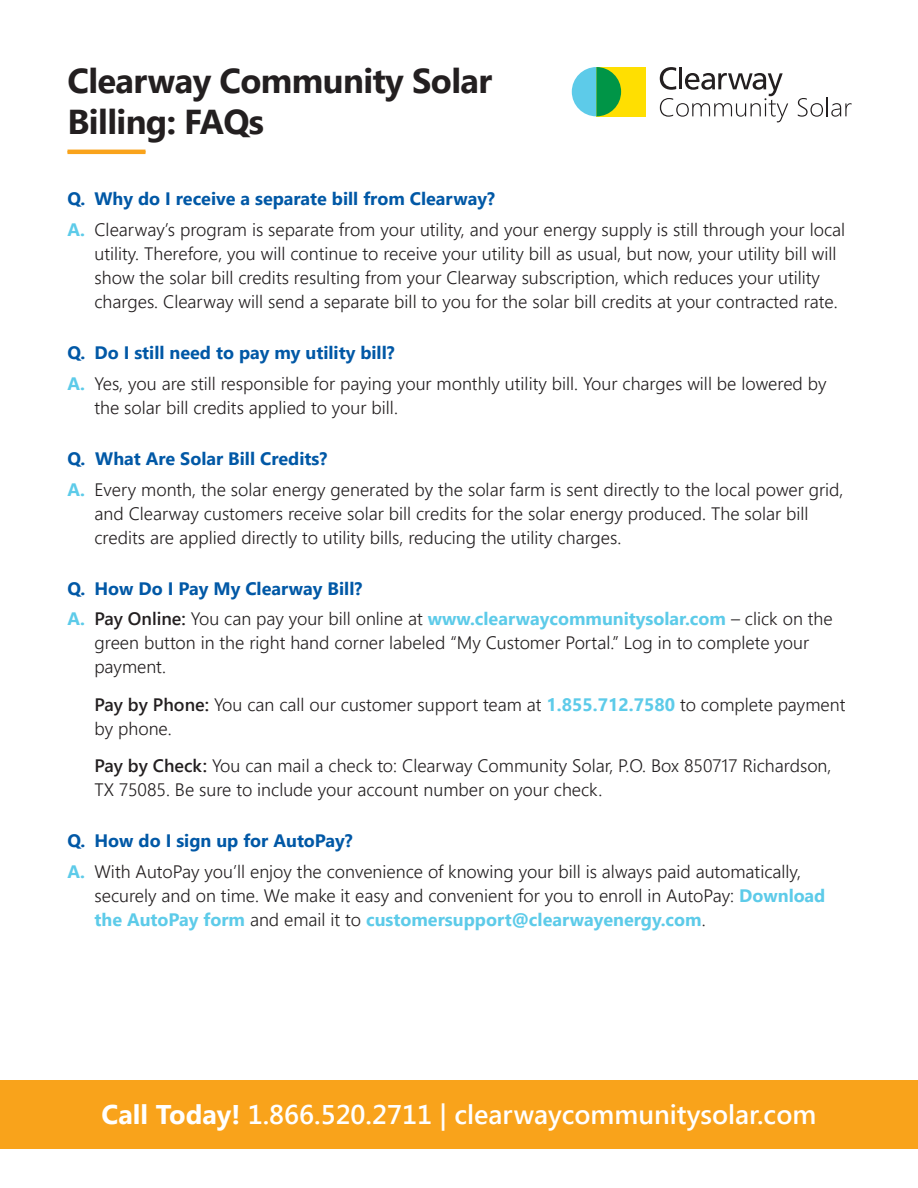
<style>
.page{position:relative;width:918px;height:1188px;background:#fff}
.page>*{position:absolute;margin:0;border:0;box-sizing:border-box;transform-origin:0 0}
.t1{font:700 34.5px/41.4px "Segoe UI";letter-spacing:-.02em;color:#231f20}
.t2{font:600 27px "Segoe UI";color:#fff}
.t3{font:300 18px/24px "Segoe UI";color:#231f20}
.t4{font:700 18px "Segoe UI";color:#0158a6}
.s1{font-weight:700;color:#5dcbe9}
.s2{font-weight:600}
.s3{font-weight:700}
</style>
<div class="page">
<hr style="left:68px;top:150px;width:78px;height:4px;background:#f9a31b">
<div style="left:597px;top:67px;width:49px;height:49px;background:#ffdf01"></div>
<svg style="left:572px;top:67px;width:49px;height:49px"></svg>
<svg style="left:660px;top:67px;width:128px;height:55px"></svg>
<svg style="left:798px;top:97px;width:54px;height:20px"></svg>
<div style="left:0;top:1080px;width:918px;height:68px;background:#f9a31b"></div>
<p class="t1" style="left:68px;top:57px;width:426px">Clearway Community Solar<br>Billing: FAQs</p>
<p class="t4" style="left:68px;top:182px;width:429px">Q. Why do I receive a separate bill from Clearway?</p>
<p class="t3" style="left:94px;top:216px;width:752px;text-indent:-27px"><span class="s1">A.</span> Clearway’s program is separate from your utility, and your energy supply is still through your local utility. Therefore, you will continue to receive your utility bill as usual, but now, your utility bill will show the solar bill credits resulting from your Clearway subscription, which reduces your utility charges. Clearway will send a separate bill to you for the solar bill credits at your contracted rate.</p>
<p class="t4" style="left:68px;top:336px;width:329px">Q. Do I still need to pay my utility bill?</p>
<p class="t3" style="left:94px;top:370px;width:734px;text-indent:-27px"><span class="s1">A.</span> Yes, you are still responsible for paying your monthly utility bill. Your charges will be lowered by the solar bill credits applied to your bill.</p>
<p class="t4" style="left:68px;top:441px;width:261px">Q. What Are Solar Bill Credits?</p>
<p class="t3" style="left:94px;top:475px;width:751px;text-indent:-27px"><span class="s1">A.</span> Every month, the solar energy generated by the solar farm is sent directly to the local power grid, and Clearway customers receive solar bill credits for the solar energy produced. The solar bill credits are applied directly to utility bills, reducing the utility charges.</p>
<p class="t4" style="left:68px;top:571px;width:296px">Q. How Do I Pay My Clearway Bill?</p>
<p class="t3" style="left:94px;top:605px;width:740px;text-indent:-27px"><span class="s1">A.</span> <span class="s2">Pay Online:</span> You can pay your bill online at <span class="s1">www.clearwaycommunitysolar.com</span> – click on the green button in the right hand corner labeled “My Customer Portal.” Log in to complete your payment.</p>
<p class="t3" style="left:94px;top:691px;width:752px"><span class="s2">Pay by Phone:</span> You can call our customer support team at <span class="s1">1.855.712.7580</span> to complete payment by phone.</p>
<p class="t3" style="left:94px;top:752px;width:738px"><span class="s2">Pay by Check:</span> You can mail a check to: Clearway Community Solar, P.O. Box 850717 Richardson,<br>TX 75085. Be sure to include your account number on your check.</p>
<p class="t4" style="left:68px;top:824px;width:287px">Q. How do I sign up for AutoPay?</p>
<p class="t3" style="left:94px;top:858px;width:732px;text-indent:-27px"><span class="s1">A.</span> With AutoPay you’ll enjoy the convenience of knowing your bill is always paid automatically, securely and on time. We make it easy and convenient for you to enroll in AutoPay: <span class="s1">Download the AutoPay form</span> and email it to <span class="s1">customersupport@clearwayenergy.com</span>.</p>
<p class="t2" style="left:102px;top:1089px;width:716px"><span class="s3">Call Today!</span> 1.866.520.2711 | clearwaycommunitysolar.com</p>
</div>
